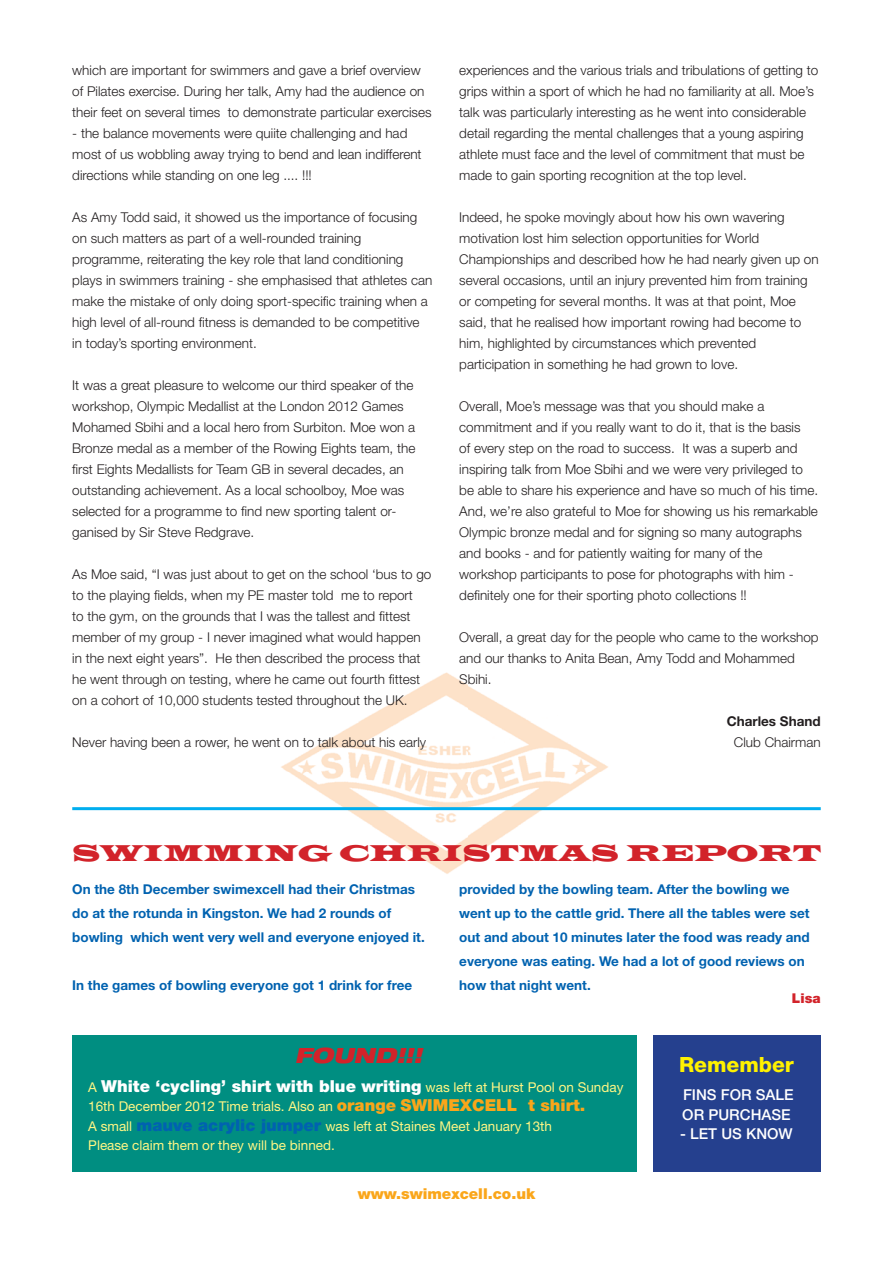
<style>
.page{position:relative;width:893px;height:1263px;background:#fff}
.page>*{position:absolute;margin:0;border:0;box-sizing:border-box;transform-origin:0 0}
.t1{font:23.55px "Latin Wide";color:#d2232a}
.t2{font:800 21px "Helvetica Neue";color:#fff200}
.t3{font:italic 900 expanded 21px "Helvetica Neue";color:#d2232a}
.t4{font:900 16.5px "Helvetica Neue";color:#fff}
.t5{font:500 15px/19.5px "Helvetica Neue";color:#fff}
.t6{font:900 15px "Helvetica Neue";color:#faa61a}
.t7{font:300 13.5px/21px "Helvetica Neue";color:#231f20}
.t8{font:700 13.5px/24px "Helvetica Neue";color:#0062b0}
.t9{font:13.5px/19.5px "Helvetica Neue";color:#fff685}
.t10{font:700 13.5px "Helvetica Neue";color:#231f20}
.t11{font:900 13.5px "Helvetica Neue";color:#d2232a}
.s1{font-weight:400;font-size:13.5px;color:#fff685}
.s2{font-weight:900;font-size:16.5px;color:#faa61a}
.s3{font-weight:900;font-size:16.5px;color:#0062b0}
</style>
<div class="page">
<img style="left:278px;top:672px;width:333px;height:202px">
<div style="left:72px;top:1035px;width:565px;height:137px;background:#008e81"></div>
<div style="left:653px;top:1035px;width:168px;height:137px;background:#25408e"></div>
<hr style="left:72px;top:807px;width:749px;height:3px;background:#00aeef">
<p class="t7" style="left:72px;top:61px;width:361px">which are important for swimmers and gave a brief overview of Pilates exercise. During her talk, Amy had the audience on their feet on several times to demonstrate particular exercises</p>
<p class="t7" style="left:72px;top:124px;width:351px">- the balance movements were quiite challenging and had most of us wobbling away trying to bend and lean indifferent directions while standing on one leg .... !!!</p>
<p class="t7" style="left:72px;top:208px;width:362px">As Amy Todd said, it showed us the importance of focusing on such matters as part of a well-rounded training programme, reiterating the key role that land conditioning plays in swimmers training - she emphasised that athletes can make the mistake of only doing sport-specific training when a high level of all-round fitness is demanded to be competitive in today’s sporting environment.</p>
<p class="t7" style="left:72px;top:376px;width:345px">It was a great pleasure to welcome our third speaker of the workshop, Olympic Medallist at the London 2012 Games Mohamed Sbihi and a local hero from Surbiton. Moe won a Bronze medal as a member of the Rowing Eights team, the first Eights Medallists for Team GB in several decades, an outstanding achievement. As a local schoolboy, Moe was selected for a programme to find new sporting talent or&shy;ganised by Sir Steve Redgrave.</p>
<p class="t7" style="left:72px;top:565px;width:361px">As Moe said, “I was just about to get on the school ‘bus to go to the playing fields, when my PE master told me to report<br>to the gym, on the grounds that I was the tallest and fittest member of my group - I never imagined what would happen in the next eight years”. He then described the process that he went through on testing, where he came out fourth fittest on a cohort of 10,000 students tested throughout the UK.</p>
<p class="t7" style="left:72px;top:733px;width:355px">Never having been a rower, he went on to talk about his early</p>
<p class="t7" style="left:459px;top:61px;width:361px">experiences and the various trials and tribulations of getting to grips within a sport of which he had no familiarity at all. Moe’s talk was particularly interesting as he went into considerable detail regarding the mental challenges that a young aspiring athlete must face and the level of commitment that must be made to gain sporting recognition at the top level.</p>
<p class="t7" style="left:459px;top:208px;width:361px">Indeed, he spoke movingly about how his own wavering motivation lost him selection opportunities for World Championships and described how he had nearly given up on several occasions, until an injury prevented him from training or competing for several months. It was at that point, Moe said, that he realised how important rowing had become to him, highlighted by circumstances which prevented participation in something he had grown to love.</p>
<p class="t7" style="left:459px;top:397px;width:360px">Overall, Moe’s message was that you should make a commitment and if you really want to do it, that is the basis<br>of every step on the road to success. It was a superb and inspiring talk from Moe Sbihi and we were very privileged to be able to share his experience and have so much of his time.<br>And, we’re also grateful to Moe for showing us his remarkable Olympic bronze medal and for signing so many autographs and books - and for patiently waiting for many of the workshop participants to pose for photographs with him - definitely one for their sporting photo collections !!</p>
<p class="t7" style="left:459px;top:628px;width:361px">Overall, a great day for the people who came to the workshop and our thanks to Anita Bean, Amy Todd and Mohammed<br>Sbihi.</p>
<p class="t10" style="left:727px;top:716px;width:96px">Charles Shand</p>
<p class="t7" style="left:734px;top:733px;width:88px">Club Chairman</p>
<h1 class="t1" style="left:72px;top:843px;width:750px">SWIMMING CHRISTMAS REPORT</h1>
<p class="t8" style="left:72px;top:879px;width:354px">On the 8th December swimexcell had their Christmas do at the rotunda in Kingston. We had 2 rounds of bowling which went very well and everyone enjoyed it.</p>
<p class="t8" style="left:72px;top:975px;width:341px">In the games of bowling everyone got 1 drink for free</p>
<p class="t8" style="left:459px;top:879px;width:352px">provided by the bowling team. After the bowling we went up to the cattle grid. There all the tables were set out and about 10 minutes later the food was ready and everyone was eating. We had a lot of good reviews on how that night went.</p>
<p class="t11" style="left:792px;top:994px;width:30px">Lisa</p>
<h2 class="t3" style="left:295px;top:1046px;width:129px">FOUND!!!</h2>
<p class="t4" style="left:88px;top:1080px;width:537px"><span class="s1">A</span> White ‘cycling’ shirt with blue writing <span class="s1">was left at Hurst Pool on Sunday</span></p>
<p class="t9" style="left:88px;top:1099px;width:498px">16th December 2012 Time trials. Also an <span class="s2">orange SWIMEXCELL t shirt.<br></span>A small <span class="s3">mauve acrylic jumper</span> was left at Staines Meet January 13th<br>Please claim them or they will be binned.</p>
<p class="t6" style="left:358px;top:1188px;width:179px">www.swimexcell.co.uk</p>
<h2 class="t2" style="left:679px;top:1057px;width:116px">Remember</h2>
<p class="t5" style="left:682px;top:1087px;width:113px">FINS FOR SALE<br>OR PURCHASE</p>
<p class="t5" style="left:680px;top:1126px;width:114px">- LET US KNOW</p>
</div>
